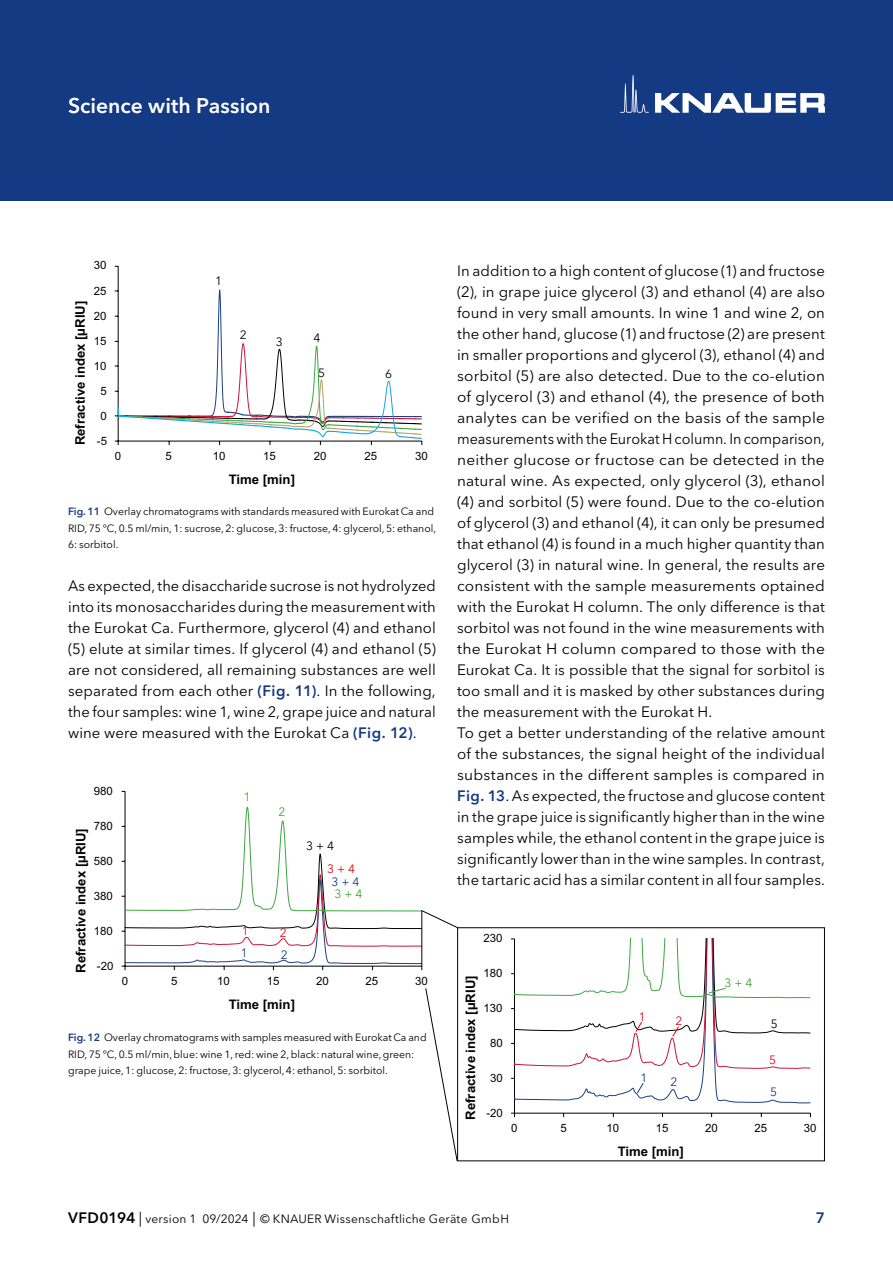
<style>
.page{position:relative;width:893px;height:1263px;background:#fff}
.page>*{position:absolute;margin:0;border:0;box-sizing:border-box;transform-origin:0 0}
.t1{font:600 21.15px "Avenir Next W1 G";color:#fff}
.t2{font:15px/21px "Avenir Next W1 G";letter-spacing:.005em;color:#000;text-align:justify}
.t3{font:600 15px "Avenir Next W1 G";color:#143a84}
.t4{font:700 13.2px "Arial";color:#010202}
.t5{font:12px "Avenir Next W1 G";letter-spacing:.02em;color:#000}
.t6{font:12px "Avenir Next W1 G";color:#3fa535}
.t7{font:12px "Avenir Next W1 G";color:#e30613}
.t8{font:12px "Avenir Next W1 G";color:#143a84}
.t9{font:11.4px "Arial";color:#010202}
.t10{font:10.5px/16.5px "Avenir Next W1 G";color:#000}
.s1{font-weight:600;color:#143a84}
.s2{font-weight:600;font-size:15px}
.s3{font-size:15px}
</style>
<div class="page">
<div style="left:0;top:0;width:893px;height:201px;background:#143a84"></div>
<svg style="left:655px;top:93px;width:170px;height:20px"></svg>
<svg style="left:620px;top:75px;width:29px;height:38px"></svg>
<hr style="left:118px;top:266px;width:1px;height:175px;background:#010202">
<svg style="left:115px;top:289px;width:308px;height:156px"></svg>
<hr style="left:125px;top:791px;width:1px;height:175px;background:#010202">
<hr style="left:514px;top:939px;width:1px;height:174px;background:#010202">
<hr style="left:514px;top:1113px;width:296px;height:1px;background:#010202">
<svg style="left:514px;top:1069px;width:297px;height:35px"></svg>
<svg style="left:122px;top:806px;width:337px;height:164px"></svg>
<svg style="left:425px;top:987px;width:33px;height:175px"></svg>
<svg style="left:511px;top:938px;width:300px;height:131px"></svg>
<svg style="left:636px;top:1082px;width:8px;height:12px"></svg>
<h1 class="t1" style="left:68px;top:93px;width:204px">Science with Passion</h1>
<p class="t9" style="left:94px;top:258px;width:14px">30</p>
<p class="t9" style="left:94px;top:283px;width:14px">25</p>
<p class="t4" style="left:72px;top:445px;width:146px;rotate:-90deg">Refractive index [µRIU]</p>
<p class="t9" style="left:94px;top:308px;width:14px">20</p>
<p class="t9" style="left:94px;top:333px;width:14px">15</p>
<p class="t9" style="left:94px;top:358px;width:14px">10</p>
<p class="t9" style="left:101px;top:383px;width:8px">5</p>
<p class="t9" style="left:101px;top:408px;width:8px">0</p>
<p class="t9" style="left:97px;top:433px;width:12px">-5</p>
<p class="t5" style="left:215px;top:274px;width:8px">1</p>
<p class="t5" style="left:240px;top:328px;width:8px">2</p>
<p class="t5" style="left:276px;top:334px;width:8px">3</p>
<p class="t5" style="left:313px;top:331px;width:8px">4</p>
<p class="t5" style="left:318px;top:366px;width:8px">5</p>
<p class="t5" style="left:385px;top:367px;width:8px">6</p>
<p class="t9" style="left:115px;top:449px;width:8px">0</p>
<p class="t9" style="left:166px;top:449px;width:8px">5</p>
<p class="t9" style="left:213px;top:449px;width:14px">10</p>
<p class="t9" style="left:263px;top:449px;width:14px">15</p>
<p class="t9" style="left:314px;top:449px;width:14px">20</p>
<p class="t9" style="left:364px;top:449px;width:14px">25</p>
<p class="t9" style="left:415px;top:449px;width:14px">30</p>
<p class="t4" style="left:229px;top:471px;width:68px">Time [min]</p>
<p class="t10" style="left:68px;top:503px;width:370px"><span class="s1">Fig. 11</span> Overlay chromatograms with standards measured with Eurokat Ca and<br>RID, 75 °C, 0.5 ml/min, 1: sucrose, 2: glucose, 3: fructose, 4: glycerol, 5: ethanol,<br>6: sorbitol.</p>
<p class="t2" style="left:68px;top:575px;width:369px">As expected, the disaccharide sucrose is not hydrolyzed into its monosaccharides during the measurement with the Eurokat Ca. Furthermore, glycerol (4) and ethanol (5) elute at similar times. If glycerol (4) and ethanol (5) are not considered, all remaining substances are well separated from each other <span class="s1">(Fig. 11)</span>. In the following, the four samples: wine 1, wine 2, grape juice and natural wine were measured with the Eurokat Ca <span class="s1">(Fig. 12)</span>.</p>
<p class="t9" style="left:94px;top:783px;width:21px">980</p>
<p class="t9" style="left:94px;top:818px;width:21px">780</p>
<p class="t4" style="left:72px;top:973px;width:146px;rotate:-90deg">Refractive index [µRIU]</p>
<p class="t9" style="left:94px;top:853px;width:21px">580</p>
<p class="t9" style="left:94px;top:888px;width:21px">380</p>
<p class="t9" style="left:94px;top:923px;width:21px">180</p>
<p class="t9" style="left:97px;top:958px;width:18px">-20</p>
<p class="t6" style="left:244px;top:790px;width:8px">1</p>
<p class="t6" style="left:279px;top:805px;width:8px">2</p>
<p class="t7" style="left:242px;top:923px;width:8px">1</p>
<p class="t7" style="left:280px;top:926px;width:8px">2</p>
<p class="t8" style="left:241px;top:946px;width:8px">1</p>
<p class="t8" style="left:281px;top:947px;width:8px">2</p>
<p class="t5" style="left:306px;top:839px;width:29px">3 + 4</p>
<p class="t7" style="left:327px;top:862px;width:29px">3 + 4</p>
<p class="t8" style="left:332px;top:874px;width:29px">3 + 4</p>
<p class="t6" style="left:334px;top:886px;width:29px">3 + 4</p>
<p class="t9" style="left:122px;top:974px;width:8px">0</p>
<p class="t9" style="left:171px;top:974px;width:8px">5</p>
<p class="t9" style="left:217px;top:974px;width:14px">10</p>
<p class="t9" style="left:267px;top:974px;width:14px">15</p>
<p class="t9" style="left:316px;top:974px;width:14px">20</p>
<p class="t9" style="left:366px;top:974px;width:14px">25</p>
<p class="t9" style="left:415px;top:974px;width:14px">30</p>
<p class="t4" style="left:229px;top:996px;width:68px">Time [min]</p>
<p class="t10" style="left:68px;top:1029px;width:360px"><span class="s1">Fig. 12</span> Overlay chromatograms with samples measured with Eurokat Ca and<br>RID, 75 °C, 0.5 ml/min, blue: wine 1, red: wine 2, black: natural wine, green: grape juice, 1: glucose, 2: fructose, 3: glycerol, 4: ethanol, 5: sorbitol.</p>
<p class="t2" style="left:457px;top:260px;width:369px;text-align:left">In addition to a high content of glucose (1) and fructose (2), in grape juice glycerol (3) and ethanol (4) are also found in very small amounts. In wine 1 and wine 2, on the other hand, glucose (1) and fructose (2) are present in smaller proportions and glycerol (3), ethanol (4) and sorbitol (5) are also detected. Due to the co-elution of glycerol (3) and ethanol (4), the presence of both analytes can be verified on the basis of the sample measurements with the Eurokat H column. In comparison, neither glucose or fructose can be detected in the natural wine. As expected, only glycerol (3), ethanol (4) and sorbitol (5) were found. Due to the co-elution of glycerol (3) and ethanol (4), it can only be presumed that ethanol (4) is found in a much higher quantity than glycerol (3) in natural wine. In general, the results are consistent with the sample measurements optained with the Eurokat H column. The only difference is that sorbitol was not found in the wine measurements with the Eurokat H column compared to those with the Eurokat Ca. It is possible that the signal for sorbitol is too small and it is masked by other substances during the measurement with the Eurokat H.<br>To get a better understanding of the relative amount of the substances, the signal height of the individual substances in the different samples is compared in <span class="s1">Fig. 13</span>. As expected, the fructose and glucose content in the grape juice is significantly higher than in the wine samples while, the ethanol content in the grape juice is significantly lower than in the wine samples. In contrast, the tartaric acid has a similar content in all four samples.</p>
<p class="t9" style="left:483px;top:930px;width:21px">230</p>
<p class="t9" style="left:483px;top:966px;width:21px">180</p>
<p class="t4" style="left:462px;top:1120px;width:146px;rotate:-90deg">Refractive index [µRIU]</p>
<p class="t9" style="left:483px;top:1001px;width:21px">130</p>
<p class="t9" style="left:490px;top:1036px;width:14px">80</p>
<p class="t9" style="left:490px;top:1070px;width:14px">30</p>
<p class="t9" style="left:486px;top:1105px;width:18px">-20</p>
<p class="t7" style="left:639px;top:1009px;width:8px">1</p>
<p class="t8" style="left:640px;top:1071px;width:8px">1</p>
<p class="t7" style="left:675px;top:1014px;width:8px">2</p>
<p class="t8" style="left:671px;top:1075px;width:8px">2</p>
<p class="t6" style="left:724px;top:975px;width:29px">3 + 4</p>
<p class="t5" style="left:771px;top:1016px;width:8px">5</p>
<p class="t7" style="left:769px;top:1052px;width:8px">5</p>
<p class="t8" style="left:770px;top:1085px;width:8px">5</p>
<p class="t9" style="left:511px;top:1121px;width:8px">0</p>
<p class="t9" style="left:560px;top:1121px;width:8px">5</p>
<p class="t9" style="left:606px;top:1121px;width:14px">10</p>
<p class="t9" style="left:656px;top:1121px;width:14px">15</p>
<p class="t9" style="left:705px;top:1121px;width:14px">20</p>
<p class="t9" style="left:754px;top:1121px;width:14px">25</p>
<p class="t9" style="left:804px;top:1121px;width:14px">30</p>
<p class="t4" style="left:618px;top:1143px;width:68px">Time [min]</p>
<p class="t5" style="left:68px;top:1212px;width:442px"><span class="s2">VFD0194</span> <span class="s3">|</span> version 1 09/2024 <span class="s3">|</span> © KNAUER Wissenschaftliche Geräte GmbH</p>
<p class="t3" style="left:816px;top:1209px;width:11px">7</p>
</div>
